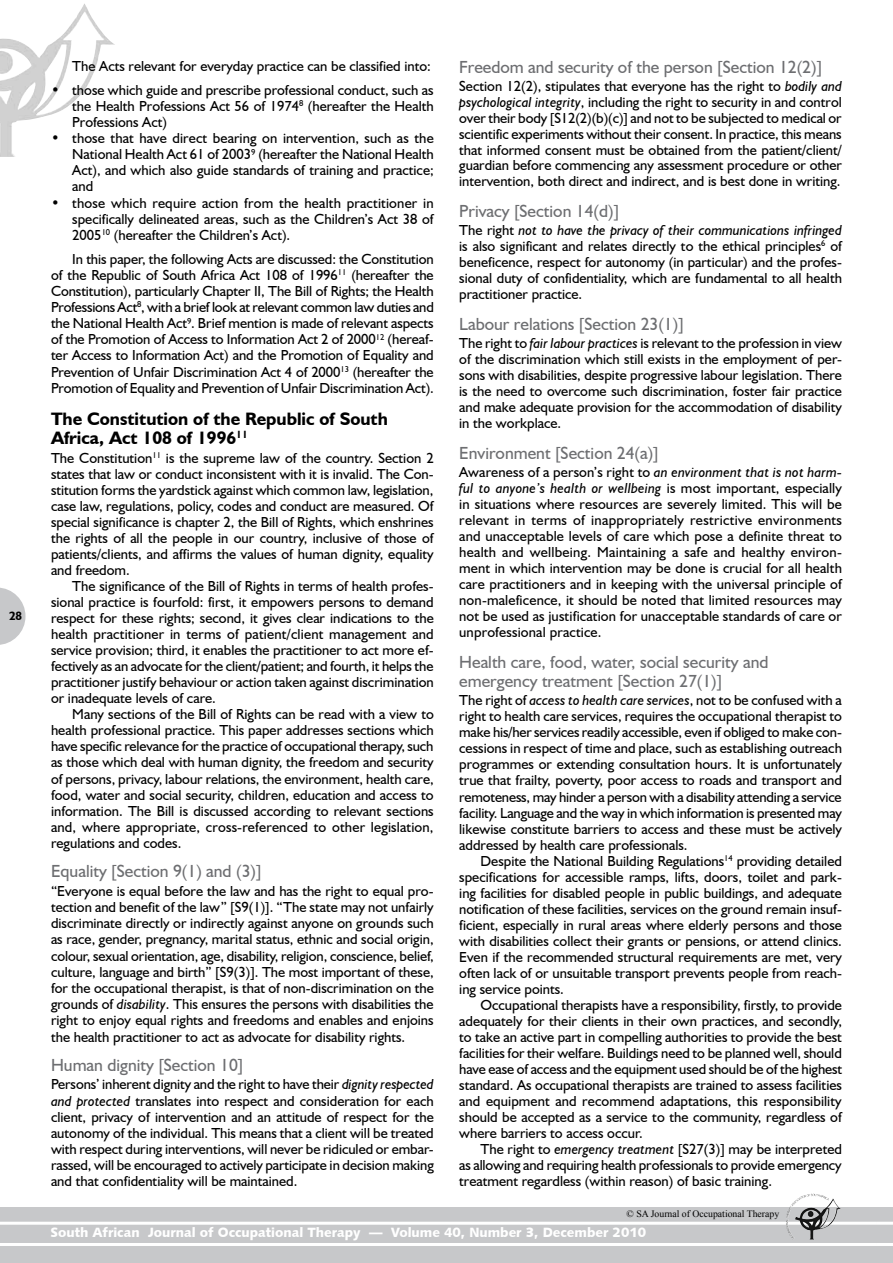
<style>
.page{position:relative;width:893px;height:1263px;background:#fff}
.page>*{position:absolute;margin:0;border:0;box-sizing:border-box;transform-origin:0 0}
.t1{font:700 18px/19.5px "Humanist 521 BT";color:#000}
.t2{font:17.55px/19px "Humanist 521 BT";color:#6d6e71}
.t3{font:14.55px/16px "Humanist 521 BT";color:#000;text-align:justify}
.t4{font:13.5px "Humanist 531 BT Black A";color:#fff}
.t5{font:700 12px "Humanist 521 BT";color:#000}
.t6{font:9.75px "Times New Roman";color:#000}
.s1{font-style:italic}
</style>
<div class="page">
<img style="left:0;top:3px;width:115px;height:154px">
<svg style="left:0;top:587px;width:26px;height:58px"></svg>
<div style="left:0;top:1208px;width:893px;height:55px;background:#c7c8ca"></div>
<hr style="left:0;top:1222px;width:893px;height:3px;background:#fff">
<hr style="left:0;top:1243px;width:893px;height:3px;background:#fff">
<img style="left:806px;top:1194px;width:18px;height:4px">
<p class="t5" style="left:9px;top:608px;width:15px">28</p>
<p class="t3" style="left:72px;top:57px;width:360px">The Acts relevant for everyday practice can be classified into:</p>
<p class="t3" style="left:72px;top:82px;width:363px;text-indent:-21px">• those which guide and prescribe professional conduct, such as the Health Professions Act 56 of 1974<sup>8</sup> (hereafter the Health Professions Act)</p>
<p class="t3" style="left:72px;top:130px;width:363px;text-indent:-21px">• those that have direct bearing on intervention, such as the National Health Act 61 of 2003<sup>9</sup> (hereafter the National Health Act), and which also guide standards of training and practice; and</p>
<p class="t3" style="left:72px;top:194px;width:363px;text-indent:-21px">• those which require action from the health practitioner in specifically delineated areas, such as the Children’s Act 38 of 2005<sup>10</sup> (hereafter the Children’s Act).</p>
<p class="t3" style="left:51px;top:251px;width:384px;text-indent:21px">In this paper, the following Acts are discussed: the Constitution of the Republic of South Africa Act 108 of 1996<sup>11</sup> (hereafter the Constitution), particularly Chapter II, The Bill of Rights; the Health Professions Act<sup>8</sup>, with a brief look at relevant common law duties and the National Health Act<sup>9</sup>. Brief mention is made of relevant aspects of the Promotion of Access to Information Act 2 of 2000<sup>12</sup> (hereaf&shy;ter Access to Information Act) and the Promotion of Equality and Prevention of Unfair Discrimination Act 4 of 2000<sup>13</sup> (hereafter the Promotion of Equality and Prevention of Unfair Discrimination Act).</p>
<p class="t1" style="left:51px;top:409px;width:338px">The Constitution of the Republic of South<br>Africa, Act 108 of 1996<sup>11</sup></p>
<p class="t3" style="left:51px;top:449px;width:384px">The Constitution<sup>11</sup> is the supreme law of the country. Section 2 states that law or conduct inconsistent with it is invalid. The Con&shy;stitution forms the yardstick against which common law, legislation, case law, regulations, policy, codes and conduct are measured. Of special significance is chapter 2, the Bill of Rights, which enshrines the rights of all the people in our country, inclusive of those of patients/clients, and affirms the values of human dignity, equality and freedom.</p>
<p class="t3" style="left:51px;top:578px;width:384px;text-indent:21px">The significance of the Bill of Rights in terms of health profes&shy;sional practice is fourfold: first, it empowers persons to demand respect for these rights; second, it gives clear indications to the health practitioner in terms of patient/client management and service provision; third, it enables the practitioner to act more ef&shy;fectively as an advocate for the client/patient; and fourth, it helps the practitioner justify behaviour or action taken against discrimination or inadequate levels of care.</p>
<p class="t3" style="left:51px;top:706px;width:384px;text-indent:21px">Many sections of the Bill of Rights can be read with a view to health professional practice. This paper addresses sections which have specific relevance for the practice of occupational therapy, such as those which deal with human dignity, the freedom and security of persons, privacy, labour relations, the environment, health care, food, water and social security, children, education and access to information. The Bill is discussed according to relevant sections and, where appropriate, cross-referenced to other legislation, regulations and codes.</p>
<p class="t2" style="left:51px;top:861px;width:212px">Equality [Section 9(1) and (3)]</p>
<p class="t3" style="left:51px;top:882px;width:384px">“Everyone is equal before the law and has the right to equal pro&shy;tection and benefit of the law” [S9(1)]. “The state may not unfairly discriminate directly or indirectly against anyone on grounds such as race, gender, pregnancy, marital status, ethnic and social origin, colour, sexual orientation, age, disability, religion, conscience, belief, culture, language and birth” [S9(3)]. The most important of these, for the occupational therapist, is that of non-discrimination on the grounds of <span class="s1">disability</span>. This ensures the persons with disabilities the right to enjoy equal rights and freedoms and enables and enjoins the health practitioner to act as advocate for disability rights.</p>
<p class="t2" style="left:51px;top:1055px;width:194px">Human dignity [Section 10]</p>
<p class="t3" style="left:51px;top:1076px;width:384px">Persons’ inherent dignity and the right to have their <span class="s1">dignity respected and protected</span> translates into respect and consideration for each client, privacy of intervention and an attitude of respect for the autonomy of the individual. This means that a client will be treated with respect during interventions, will never be ridiculed or embar&shy;rassed, will be encouraged to actively participate in decision making and that confidentiality will be maintained.</p>
<p class="t2" style="left:459px;top:57px;width:364px">Freedom and security of the person [Section 12(2)]</p>
<p class="t3" style="left:459px;top:78px;width:384px">Section 12(2), stipulates that everyone has the right to <span class="s1">bodily and psychological integrity</span>, including the right to security in and control over their body [S12(2)(b)(c)] and not to be subjected to medical or scientific experiments without their consent. In practice, this means that informed consent must be obtained from the patient/client/ guardian before commencing any assessment procedure or other intervention, both direct and indirect, and is best done in writing.</p>
<p class="t2" style="left:459px;top:201px;width:161px">Privacy [Section 14(d)]</p>
<p class="t3" style="left:459px;top:222px;width:384px">The right <span class="s1">not to have the privacy of their communications infringed </span>is also significant and relates directly to the ethical principles<sup>6</sup> of beneficence, respect for autonomy (in particular) and the profes&shy;sional duty of confidentiality, which are fundamental to all health practitioner practice.</p>
<p class="t2" style="left:459px;top:314px;width:226px">Labour relations [Section 23(1)]</p>
<p class="t3" style="left:459px;top:335px;width:384px">The right to <span class="s1">fair labour practices</span> is relevant to the profession in view of the discrimination which still exists in the employment of per&shy;sons with disabilities, despite progressive labour legislation. There is the need to overcome such discrimination, foster fair practice and make adequate provision for the accommodation of disability in the workplace.</p>
<p class="t2" style="left:459px;top:443px;width:201px">Environment [Section 24(a)]</p>
<p class="t3" style="left:459px;top:464px;width:384px">Awareness of a person’s right to <span class="s1">an environment that is not harm&shy;ful to anyone’s health or wellbeing</span> is most important, especially in situations where resources are severely limited. This will be relevant in terms of inappropriately restrictive environments and unacceptable levels of care which pose a definite threat to health and wellbeing. Maintaining a safe and healthy environ&shy;ment in which intervention may be done is crucial for all health care practitioners and in keeping with the universal principle of non-maleficence, it should be noted that limited resources may not be used as justification for unacceptable standards of care or unprofessional practice.</p>
<p class="t2" style="left:459px;top:652px;width:311px">Health care, food, water, social security and emergency treatment [Section 27(1)]</p>
<p class="t3" style="left:459px;top:692px;width:384px">The right of <span class="s1">access to health care services</span>, not to be confused with a right to health care services, requires the occupational therapist to make his/her services readily accessible, even if obliged to make con&shy;cessions in respect of time and place, such as establishing outreach programmes or extending consultation hours. It is unfortunately true that frailty, poverty, poor access to roads and transport and remoteness, may hinder a person with a disability attending a service facility. Language and the way in which information is presented may likewise constitute barriers to access and these must be actively addressed by health care professionals.</p>
<p class="t3" style="left:459px;top:852px;width:384px;text-indent:21px">Despite the National Building Regulations<sup>14</sup> providing detailed specifications for accessible ramps, lifts, doors, toilet and park&shy;ing facilities for disabled people in public buildings, and adequate notification of these facilities, services on the ground remain insuf&shy;ficient, especially in rural areas where elderly persons and those with disabilities collect their grants or pensions, or attend clinics.<br>Even if the recommended structural requirements are met, very often lack of or unsuitable transport prevents people from reach&shy;ing service points.</p>
<p class="t3" style="left:459px;top:997px;width:384px;text-indent:21px">Occupational therapists have a responsibility, firstly, to provide adequately for their clients in their own practices, and secondly, to take an active part in compelling authorities to provide the best facilities for their welfare. Buildings need to be planned well, should have ease of access and the equipment used should be of the highest standard. As occupational therapists are trained to assess facilities and equipment and recommend adaptations, this responsibility should be accepted as a service to the community, regardless of where barriers to access occur.</p>
<p class="t3" style="left:459px;top:1140px;width:384px;text-indent:21px">The right to <span class="s1">emergency treatment</span> [S27(3)] may be interpreted as allowing and requiring health professionals to provide emergency treatment regardless (within reason) of basic training.</p>
<p class="t6" style="left:627px;top:1207px;width:154px">© SA Journal of Occupational Therapy</p>
<p class="t4" style="left:50px;top:1224px;width:597px">South African Journal of Occupational Therapy — Volume 40, Number 3, December 2010</p>
</div>
